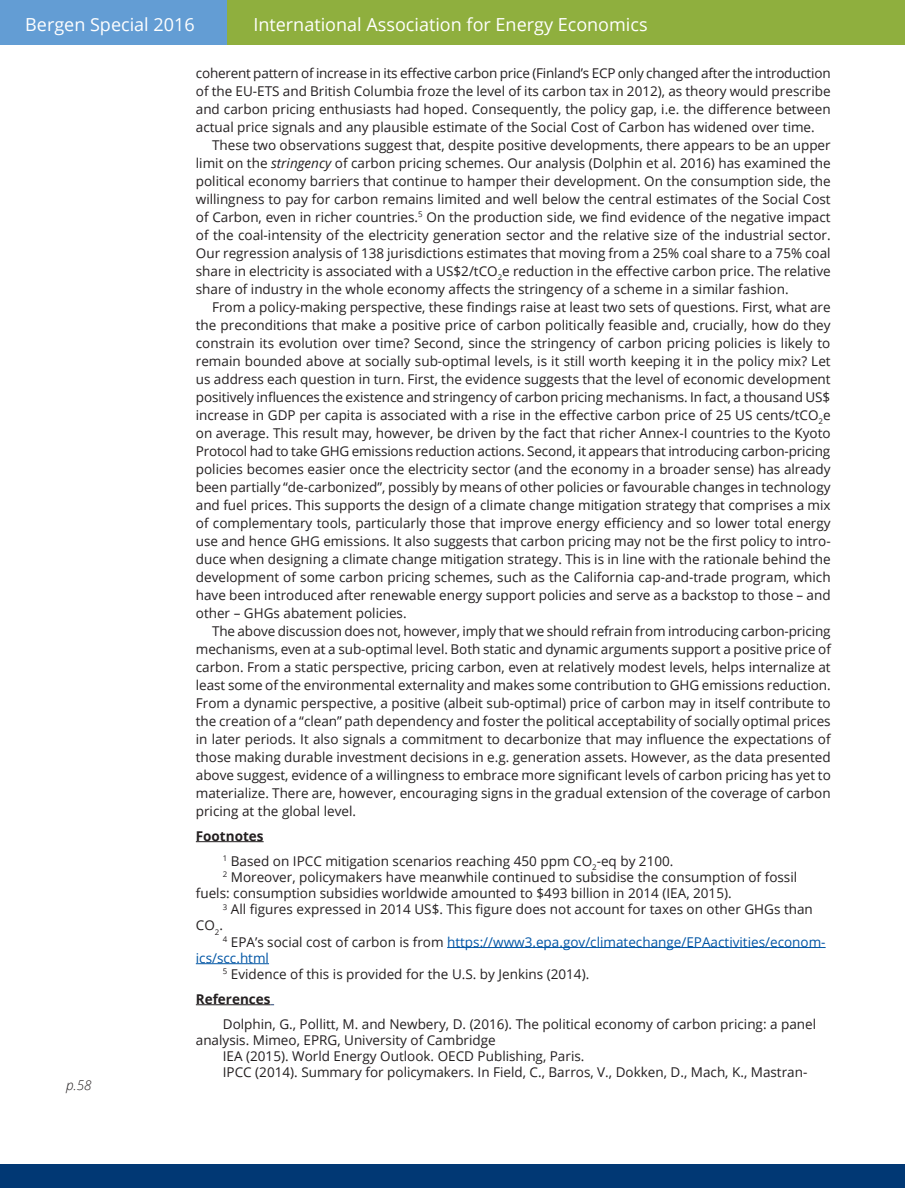
<style>
.page{position:relative;width:905px;height:1188px;background:#fff}
.page>*{position:absolute;margin:0;border:0;box-sizing:border-box;transform-origin:0 0}
.White_Page_Headers{font:18px "Open Sans";color:#fff}
.Standard_paragraph_n{font:13.5px/18px "Open Sans";color:#231f20;text-align:justify}
.Footnotes___Referenc{font:13.5px/16.2px "Open Sans";color:#231f20}
.Footnotes___Referenc-2{font:13.5px/16.2px "Open Sans";color:#0155a5}
.FootnotesHeading{font:700 13.5px "Open Sans";color:#231f20}
.t1{font:italic 300 13.5px "Open Sans";color:#231f20}
.s1{font-style:italic}
.s2{color:#231f20}
</style>
<div class="page">
<div style="left:0;top:1165px;width:904px;height:23px;background:#013874"></div>
<div style="left:223px;top:0;width:681px;height:44px;background:#8faf3e"></div>
<div style="left:0;top:0;width:227px;height:44px;background:#639dd4"></div>
<hr style="left:196px;top:841px;width:68px;height:1px;background:#231f20">
<hr style="left:447px;top:947px;width:378px;height:1px;background:#0155a5">
<hr style="left:196px;top:963px;width:73px;height:1px;background:#0155a5">
<hr style="left:196px;top:1004px;width:74px;height:1px;background:#231f20">
<p class="White_Page_Headers" style="left:25px;top:13px;width:171px">Bergen Special 2016</p>
<p class="White_Page_Headers" style="left:253px;top:13px;width:396px">International Association for Energy Economics</p>
<p class="Standard_paragraph_n" style="left:196px;top:64px;width:636px">coherent pattern of increase in its effective carbon price (Finland’s ECP only changed after the introduction of the EU-ETS and British Columbia froze the level of its carbon tax in 2012), as theory would prescribe and carbon pricing enthusiasts had hoped. Consequently, the policy gap, i.e. the difference between actual price signals and any plausible estimate of the Social Cost of Carbon has widened over time.</p>
<p class="Standard_paragraph_n" style="left:196px;top:136px;width:636px;text-indent:16px">These two observations suggest that, despite positive developments, there appears to be an upper limit on the <span class="s1">stringency</span> of carbon pricing schemes. Our analysis (Dolphin et al. 2016) has examined the political economy barriers that continue to hamper their development. On the consumption side, the willingness to pay for carbon remains limited and well below the central estimates of the Social Cost of Carbon, even in richer countries.<sup>5</sup> On the production side, we find evidence of the negative impact of the coal-intensity of the electricity generation sector and the relative size of the industrial sector.<br>Our regression analysis of 138 jurisdictions estimates that moving from a 25% coal share to a 75% coal share in electricity is associated with a US$2/tCO<sub>2</sub>e reduction in the effective carbon price. The relative share of industry in the whole economy affects the stringency of a scheme in a similar fashion.</p>
<p class="Standard_paragraph_n" style="left:196px;top:298px;width:636px;text-indent:16px">From a policy-making perspective, these findings raise at least two sets of questions. First, what are the preconditions that make a positive price of carbon politically feasible and, crucially, how do they constrain its evolution over time? Second, since the stringency of carbon pricing policies is likely to remain bounded above at socially sub-optimal levels, is it still worth keeping it in the policy mix? Let us address each question in turn. First, the evidence suggests that the level of economic development positively influences the existence and stringency of carbon pricing mechanisms. In fact, a thousand US$ increase in GDP per capita is associated with a rise in the effective carbon price of 25 US cents/tCO<sub>2</sub>e on average. This result may, however, be driven by the fact that richer Annex-I countries to the Kyoto Protocol had to take GHG emissions reduction actions. Second, it appears that introducing carbon-pricing policies becomes easier once the electricity sector (and the economy in a broader sense) has already been partially “de-carbonized”, possibly by means of other policies or favourable changes in technology and fuel prices. This supports the design of a climate change mitigation strategy that comprises a mix of complementary tools, particularly those that improve energy efficiency and so lower total energy use and hence GHG emissions. It also suggests that carbon pricing may not be the first policy to intro&shy;duce when designing a climate change mitigation strategy. This is in line with the rationale behind the development of some carbon pricing schemes, such as the California cap-and-trade program, which have been introduced after renewable energy support policies and serve as a backstop to those – and other – GHGs abatement policies.</p>
<p class="Standard_paragraph_n" style="left:196px;top:622px;width:636px;text-indent:16px">The above discussion does not, however, imply that we should refrain from introducing carbon-pricing mechanisms, even at a sub-optimal level. Both static and dynamic arguments support a positive price of carbon. From a static perspective, pricing carbon, even at relatively modest levels, helps internalize at least some of the environmental externality and makes some contribution to GHG emissions reduction.<br>From a dynamic perspective, a positive (albeit sub-optimal) price of carbon may in itself contribute to the creation of a “clean” path dependency and foster the political acceptability of socially optimal prices in later periods. It also signals a commitment to decarbonize that may influence the expectations of those making durable investment decisions in e.g. generation assets. However, as the data presented above suggest, evidence of a willingness to embrace more significant levels of carbon pricing has yet to materialize. There are, however, encouraging signs in the gradual extension of the coverage of carbon pricing at the global level.</p>
<p class="FootnotesHeading" style="left:196px;top:826px;width:69px">Footnotes</p>
<p class="Footnotes___Referenc" style="left:223px;top:852px;width:452px"><sup>1</sup> Based on IPCC mitigation scenarios reaching 450 ppm CO<sub>2</sub>-eq by 2100.</p>
<p class="Footnotes___Referenc" style="left:196px;top:868px;width:603px;text-indent:27px"><sup>2</sup> Moreover, policymakers have meanwhile continued to subsidise the consumption of fossil fuels: consumption subsidies worldwide amounted to $493 billion in 2014 (IEA, 2015).</p>
<p class="Footnotes___Referenc" style="left:196px;top:901px;width:618px;text-indent:27px"><sup>3</sup> All figures expressed in 2014 US$. This figure does not account for taxes on other GHGs than<br>CO<sub>2</sub>.</p>
<p class="Footnotes___Referenc-2" style="left:196px;top:933px;width:631px;text-indent:27px"><sup>4</sup> <span class="s2">EPA’s social cost of carbon is from</span> https://www3.epa.gov/climatechange/EPAactivities/econom&shy;ics/scc.html</p>
<p class="Footnotes___Referenc" style="left:223px;top:966px;width:368px"><sup>5</sup> Evidence of this is provided for the U.S. by Jenkins (2014).</p>
<p class="FootnotesHeading" style="left:196px;top:989px;width:76px">References</p>
<p class="Footnotes___Referenc" style="left:196px;top:1015px;width:622px;text-indent:27px">Dolphin, G., Pollitt, M. and Newbery, D. (2016). The political economy of carbon pricing: a panel analysis. Mimeo, EPRG, University of Cambridge</p>
<p class="Footnotes___Referenc" style="left:223px;top:1048px;width:363px">IEA (2015). World Energy Outlook. OECD Publishing, Paris.</p>
<p class="Footnotes___Referenc" style="left:223px;top:1064px;width:586px">IPCC (2014). Summary for policymakers. In Field, C., Barros, V., Dokken, D., Mach, K., Mastran-</p>
<p class="t1" style="left:66px;top:1076px;width:27px">p.58</p>
</div>
